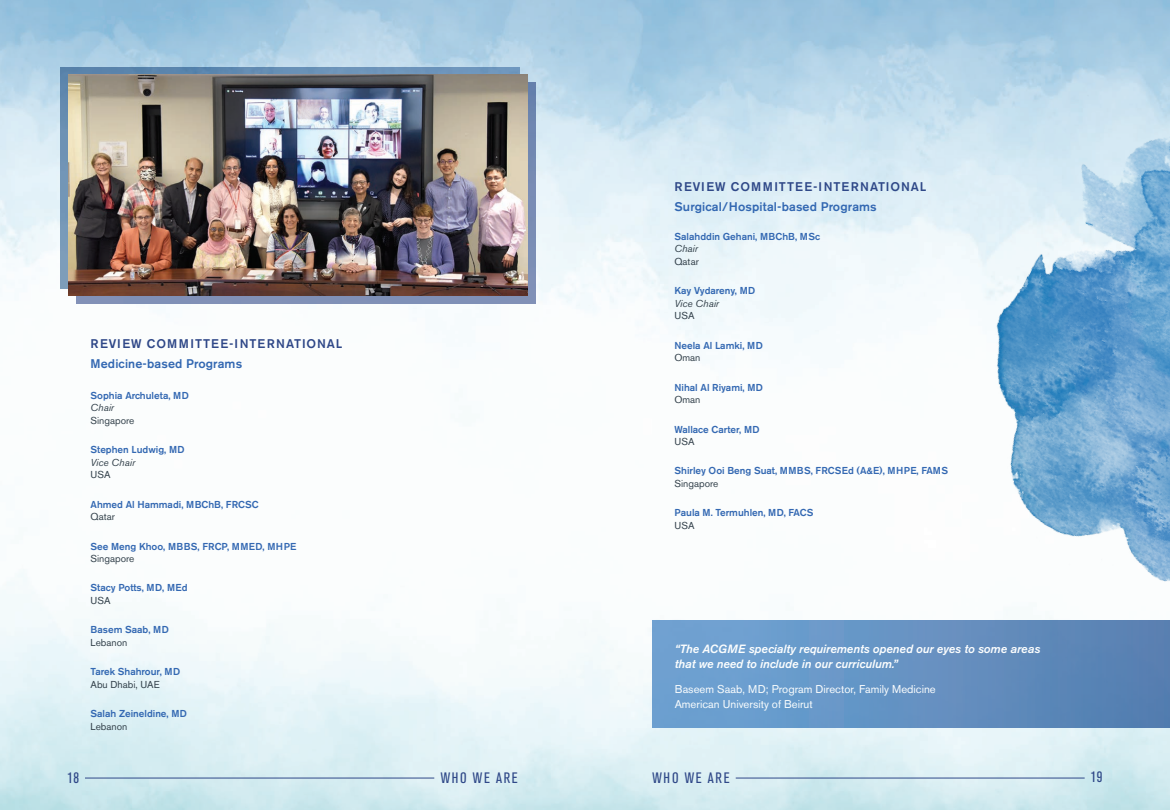
<style>
.page{position:relative;width:1170px;height:810px;background:#fff}
.page>*{position:absolute;margin:0;border:0;box-sizing:border-box;transform-origin:0 0}
.t1{font:condensed 15px "Akzidenz Grotesk BE";letter-spacing:.11em;color:#2f4888}
.t2{font:500 12.5px "Akzidenz Grotesk BE";letter-spacing:.075em;color:#2f4888}
.t3{font:500 12.5px "Akzidenz Grotesk BE";letter-spacing:.01em;color:#3368b2}
.t4{font:italic 500 11.88px/15px "Akzidenz Grotesk BE";color:#fff}
.t5{font:11.25px/15px "Akzidenz Grotesk BE";color:#fff}
.t6{font:500 10px "Akzidenz Grotesk BE";color:#3368b2}
.t7{font:10px "Akzidenz Grotesk BE";color:#34424c}
.t8{font:italic 10px "Akzidenz Grotesk BE";color:#34424c}
</style>
<div class="page">
<img style="left:0;top:0;width:1170px;height:810px">
<div style="left:652px;top:620px;width:518px;height:108px;background:linear-gradient(to right,#71a5d4,#577eb0)"></div>
<img style="left:862px;top:0;width:308px;height:631px">
<svg style="left:60px;top:67px;width:459px;height:222px"></svg>
<div style="left:77px;top:82px;width:459px;height:221px;background:linear-gradient(to bottom,#6881ad,#8393b8)"></div>
<img style="left:69px;top:74px;width:459px;height:222px">
<hr style="left:85px;top:778px;width:349px;height:1px;background:#2f4888">
<hr style="left:736px;top:778px;width:349px;height:1px;background:#2f4888">
<p class="t2" style="left:91px;top:336px;width:253px">REVIEW COMMITTEE-INTERNATIONAL</p>
<p class="t3" style="left:91px;top:356px;width:153px">Medicine-based Programs</p>
<p class="t6" style="left:91px;top:389px;width:100px">Sophia Archuleta, MD</p>
<p class="t8" style="left:91px;top:402px;width:25px">Chair</p>
<p class="t7" style="left:91px;top:414px;width:45px">Singapore</p>
<p class="t6" style="left:91px;top:444px;width:96px">Stephen Ludwig, MD</p>
<p class="t8" style="left:91px;top:456px;width:46px">Vice Chair</p>
<p class="t7" style="left:91px;top:469px;width:22px">USA</p>
<p class="t6" style="left:91px;top:498px;width:170px">Ahmed Al Hammadi, MBChB, FRCSC</p>
<p class="t7" style="left:91px;top:511px;width:26px">Qatar</p>
<p class="t6" style="left:91px;top:540px;width:207px">See Meng Khoo, MBBS, FRCP, MMED, MHPE</p>
<p class="t7" style="left:91px;top:553px;width:45px">Singapore</p>
<p class="t6" style="left:91px;top:582px;width:99px">Stacy Potts, MD, MEd</p>
<p class="t7" style="left:91px;top:594px;width:22px">USA</p>
<p class="t6" style="left:91px;top:624px;width:80px">Basem Saab, MD</p>
<p class="t7" style="left:91px;top:636px;width:38px">Lebanon</p>
<p class="t6" style="left:91px;top:666px;width:91px">Tarek Shahrour, MD</p>
<p class="t7" style="left:91px;top:678px;width:71px">Abu Dhabi, UAE</p>
<p class="t6" style="left:91px;top:707px;width:98px">Salah Zeineldine, MD</p>
<p class="t7" style="left:91px;top:720px;width:38px">Lebanon</p>
<p class="t2" style="left:674px;top:179px;width:253px">REVIEW COMMITTEE-INTERNATIONAL</p>
<p class="t3" style="left:674px;top:199px;width:204px">Surgical/Hospital-based Programs</p>
<p class="t6" style="left:674px;top:230px;width:147px">Salahddin Gehani, MBChB, MSc</p>
<p class="t8" style="left:674px;top:243px;width:25px">Chair</p>
<p class="t7" style="left:674px;top:256px;width:26px">Qatar</p>
<p class="t6" style="left:674px;top:285px;width:82px">Kay Vydareny, MD</p>
<p class="t8" style="left:674px;top:297px;width:46px">Vice Chair</p>
<p class="t7" style="left:674px;top:310px;width:22px">USA</p>
<p class="t6" style="left:674px;top:339px;width:90px">Neela Al Lamki, MD</p>
<p class="t7" style="left:674px;top:352px;width:28px">Oman</p>
<p class="t6" style="left:674px;top:381px;width:90px">Nihal Al Riyami, MD</p>
<p class="t7" style="left:674px;top:394px;width:28px">Oman</p>
<p class="t6" style="left:674px;top:423px;width:87px">Wallace Carter, MD</p>
<p class="t7" style="left:674px;top:436px;width:22px">USA</p>
<p class="t6" style="left:674px;top:465px;width:275px">Shirley Ooi Beng Suat, MMBS, FRCSEd (A&amp;E), MHPE, FAMS</p>
<p class="t7" style="left:674px;top:477px;width:45px">Singapore</p>
<p class="t6" style="left:674px;top:507px;width:140px">Paula M. Termuhlen, MD, FACS</p>
<p class="t7" style="left:674px;top:519px;width:22px">USA</p>
<p class="t4" style="left:675px;top:641px;width:367px">“The ACGME specialty requirements opened our eyes to some areas that we need to include in our curriculum.”</p>
<p class="t5" style="left:675px;top:681px;width:263px">Baseem Saab, MD; Program Director, Family Medicine<br>American University of Beirut</p>
<h1 class="t1" style="left:68px;top:770px;width:13px">18</h1>
<h1 class="t1" style="left:441px;top:770px;width:79px">WHO WE ARE</h1>
<h1 class="t1" style="left:652px;top:770px;width:79px">WHO WE ARE</h1>
<h1 class="t1" style="left:1091px;top:768px;width:13px">19</h1>
</div>
